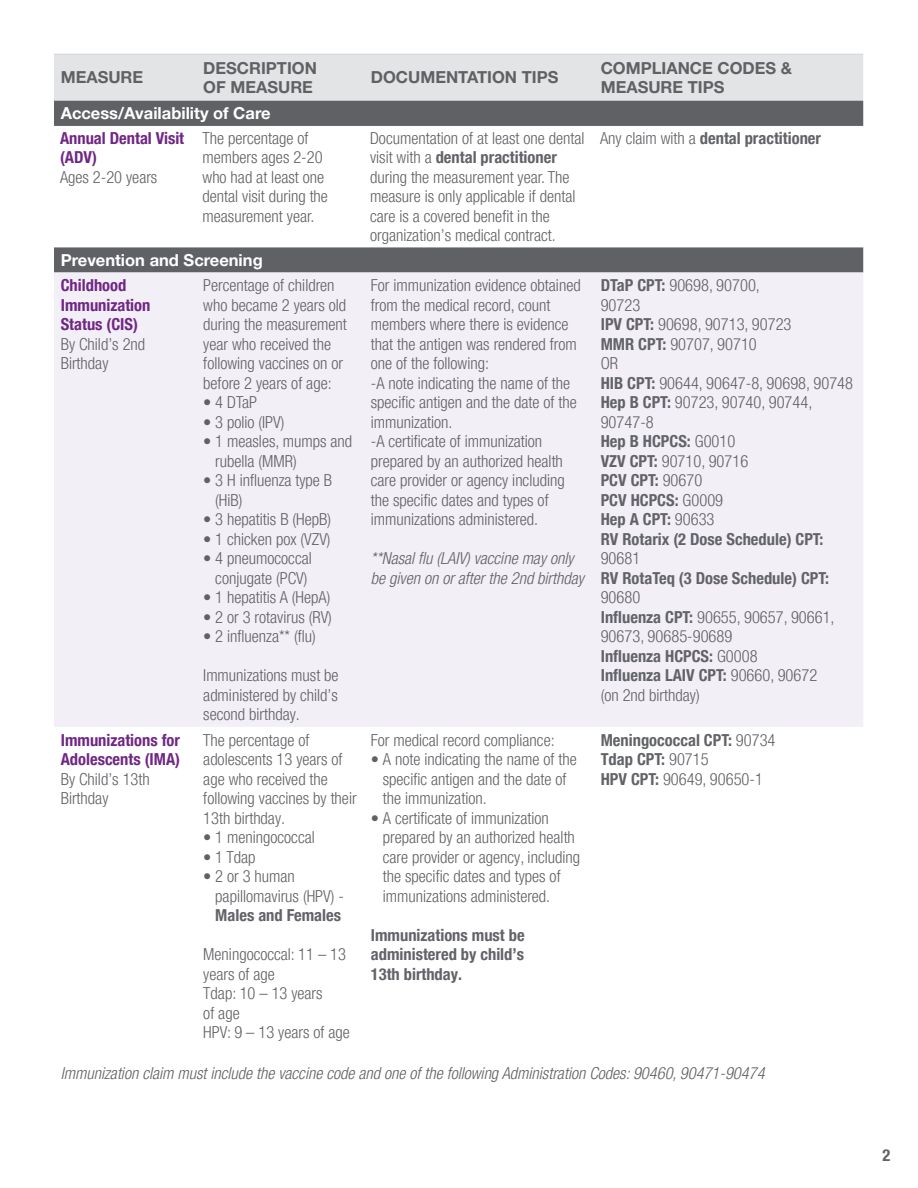
<style>
.page{position:relative;width:918px;height:1188px;background:#fff}
.page>*{position:absolute;margin:0;border:0;box-sizing:border-box;transform-origin:0 0}
.t1{font:300 condensed 16.5px/19.5px "Helvetica Neue LT Pro";color:#606165}
.t2{font:700 condensed 16.5px/19.5px "Helvetica Neue LT Pro";color:#626368;text-align:justify}
.t3{font:italic 300 condensed 16.5px/19.5px "Helvetica Neue LT Pro";color:#606165}
.t4{font:700 condensed 16.5px/19.5px "Helvetica Neue LT Pro";color:#702784}
.t5{font:700 16.5px/19.5px "Helvetica Neue LT Pro";color:#606165}
.t6{font:700 16.5px "Helvetica Neue LT Pro";color:#fff}
.s1{font-weight:700;color:#626368}
.s2{font-weight:300;color:#606165}
</style>
<div class="page">
<div style="left:54px;top:55px;width:809px;height:46px;background:#e2e4e5"></div>
<div style="left:54px;top:101px;width:809px;height:172px;background:#606165"></div>
<svg style="left:54px;top:126px;width:809px;height:121px"></svg>
<div style="left:54px;top:273px;width:809px;height:454px;background:#f2eff7"></div>
<hr style="left:54px;top:54px;width:143px;height:1px;background:#d2d4d6">
<hr style="left:197px;top:54px;width:167px;height:1px;background:#d2d4d6">
<hr style="left:364px;top:54px;width:230px;height:1px;background:#d2d4d6">
<hr style="left:594px;top:54px;width:269px;height:1px;background:#d2d4d6">
<p class="t5" style="left:61px;top:67px;width:84px">MEASURE</p>
<p class="t5" style="left:203px;top:58px;width:115px">DESCRIPTION<br>OF MEASURE</p>
<p class="t5" style="left:371px;top:67px;width:189px">DOCUMENTATION TIPS</p>
<p class="t5" style="left:601px;top:58px;width:193px">COMPLIANCE CODES &amp;<br>MEASURE TIPS</p>
<p class="t6" style="left:61px;top:103px;width:211px">Access/Availability of Care</p>
<p class="t4" style="left:60px;top:128px;width:126px">Annual Dental Visit (ADV)</p>
<p class="t1" style="left:60px;top:167px;width:99px">Ages 2-20 years</p>
<p class="t1" style="left:203px;top:128px;width:127px">The percentage of members ages 2-20 who had at least one dental visit during the measurement year.</p>
<p class="t1" style="left:370px;top:128px;width:216px">Documentation of at least one dental visit with a <span class="s1">dental practitioner </span>during the measurement year. The measure is only applicable if dental care is a covered benefit in the organization’s medical contract.</p>
<p class="t2" style="left:600px;top:128px;width:223px"><span class="s2">Any claim with a</span> dental practitioner</p>
<p class="t6" style="left:61px;top:250px;width:204px">Prevention and Screening</p>
<p class="t4" style="left:61px;top:276px;width:91px">Childhood<br>Immunization<br>Status (CIS)</p>
<p class="t1" style="left:61px;top:334px;width:86px">By Child’s 2nd<br>Birthday</p>
<p class="t1" style="left:203px;top:275px;width:145px">Percentage of children who became 2 years old during the measurement year who received the following vaccines on or before 2 years of age:</p>
<p class="t1" style="left:203px;top:392px;width:55px">• 4 DTaP</p>
<p class="t1" style="left:203px;top:412px;width:83px">• 3 polio (IPV)</p>
<p class="t1" style="left:215px;top:431px;width:138px;text-indent:-12px">• 1 measles, mumps and rubella (MMR)</p>
<p class="t1" style="left:215px;top:470px;width:118px;text-indent:-12px">• 3 H influenza type B (HiB)</p>
<p class="t1" style="left:203px;top:509px;width:129px">• 3 hepatitis B (HepB)</p>
<p class="t1" style="left:203px;top:529px;width:129px">• 1 chicken pox (VZV)</p>
<p class="t1" style="left:203px;top:548px;width:110px;text-align:center">• 4 pneumococcal conjugate (PCV)</p>
<p class="t1" style="left:203px;top:587px;width:129px">• 1 hepatitis A (HepA)</p>
<p class="t1" style="left:203px;top:607px;width:130px">• 2 or 3 rotavirus (RV)</p>
<p class="t1" style="left:203px;top:626px;width:114px">• 2 influenza** (flu)</p>
<p class="t1" style="left:203px;top:665px;width:137px;text-align:justify">Immunizations must be administered by child’s second birthday.</p>
<p class="t1" style="left:601px;top:276px;width:254px"><span class="s1">DTaP CPT:</span> 90698, 90700,<br>90723<br><span class="s1">IPV CPT:</span> 90698, 90713, 90723<br><span class="s1">MMR CPT:</span> 90707, 90710<br>OR<br><span class="s1">HIB CPT:</span> 90644, 90647-8, 90698, 90748<br><span class="s1">Hep B CPT:</span> 90723, 90740, 90744,<br>90747-8<br><span class="s1">Hep B HCPCS:</span> G0010<br><span class="s1">VZV CPT:</span> 90710, 90716<br><span class="s1">PCV CPT:</span> 90670<br><span class="s1">PCV HCPCS:</span> G0009<br><span class="s1">Hep A CPT:</span> 90633<br><span class="s1">RV Rotarix (2 Dose Schedule) CPT:</span></p>
<p class="t1" style="left:601px;top:549px;width:41px">90681</p>
<p class="t2" style="left:601px;top:568px;width:230px">RV RotaTeq (3 Dose Schedule) CPT:</p>
<p class="t1" style="left:601px;top:588px;width:235px">90680<br><span class="s1">Influenza CPT:</span> 90655, 90657, 90661,<br>90673, 90685-90689<br><span class="s1">Influenza HCPCS:</span> G0008<br><span class="s1">Influenza LAIV CPT:</span> 90660, 90672 (on 2nd birthday)</p>
<p class="t1" style="left:371px;top:275px;width:211px">For immunization evidence obtained from the medical record, count members where there is evidence that the antigen was rendered from one of the following:<br>-A note indicating the name of the specific antigen and the date of the immunization.<br>-A certificate of immunization prepared by an authorized health care provider or agency including the specific dates and types of immunizations administered.</p>
<p class="t3" style="left:371px;top:549px;width:215px">**Nasal flu (LAIV) vaccine may only be given on or after the 2nd birthday</p>
<p class="t4" style="left:61px;top:730px;width:121px">Immunizations for<br>Adolescents (IMA)</p>
<p class="t1" style="left:61px;top:769px;width:91px">By Child’s 13th<br>Birthday</p>
<p class="t1" style="left:203px;top:730px;width:155px">The percentage of adolescents 13 years of age who received the following vaccines by their<br>13th birthday.</p>
<p class="t1" style="left:203px;top:827px;width:113px">• 1 meningococcal</p>
<p class="t1" style="left:203px;top:847px;width:54px">• 1 Tdap</p>
<p class="t1" style="left:215px;top:866px;width:130px;text-indent:-12px">• 2 or 3 human papillomavirus (HPV) -</p>
<p class="t2" style="left:215px;top:906px;width:127px">Males and Females</p>
<p class="t1" style="left:203px;top:944px;width:148px">Meningococcal: 11 – 13 years of age<br>Tdap: 10 – 13 years<br>of age<br>HPV: 9 – 13 years of age</p>
<p class="t1" style="left:371px;top:730px;width:185px">For medical record compliance:</p>
<p class="t1" style="left:383px;top:749px;width:195px;text-indent:-12px">• A note indicating the name of the specific antigen and the date of the immunization.</p>
<p class="t1" style="left:383px;top:808px;width:199px;text-indent:-12px">• A certificate of immunization prepared by an authorized health care provider or agency, including the specific dates and types of immunizations administered.</p>
<p class="t2" style="left:371px;top:925px;width:155px">Immunizations must be administered by child’s 13th birthday.</p>
<p class="t2" style="left:601px;top:730px;width:176px;text-align:left">Meningococcal CPT: <span class="s2">90734<br></span>Tdap CPT: <span class="s2">90715<br></span>HPV CPT: <span class="s2">90649, 90650-1</span></p>
<p class="t3" style="left:61px;top:1064px;width:705px">Immunization claim must include the vaccine code and one of the following Administration Codes: 90460, 90471-90474</p>
<p class="t2" style="left:883px;top:1145px;width:9px">2</p>
</div>
